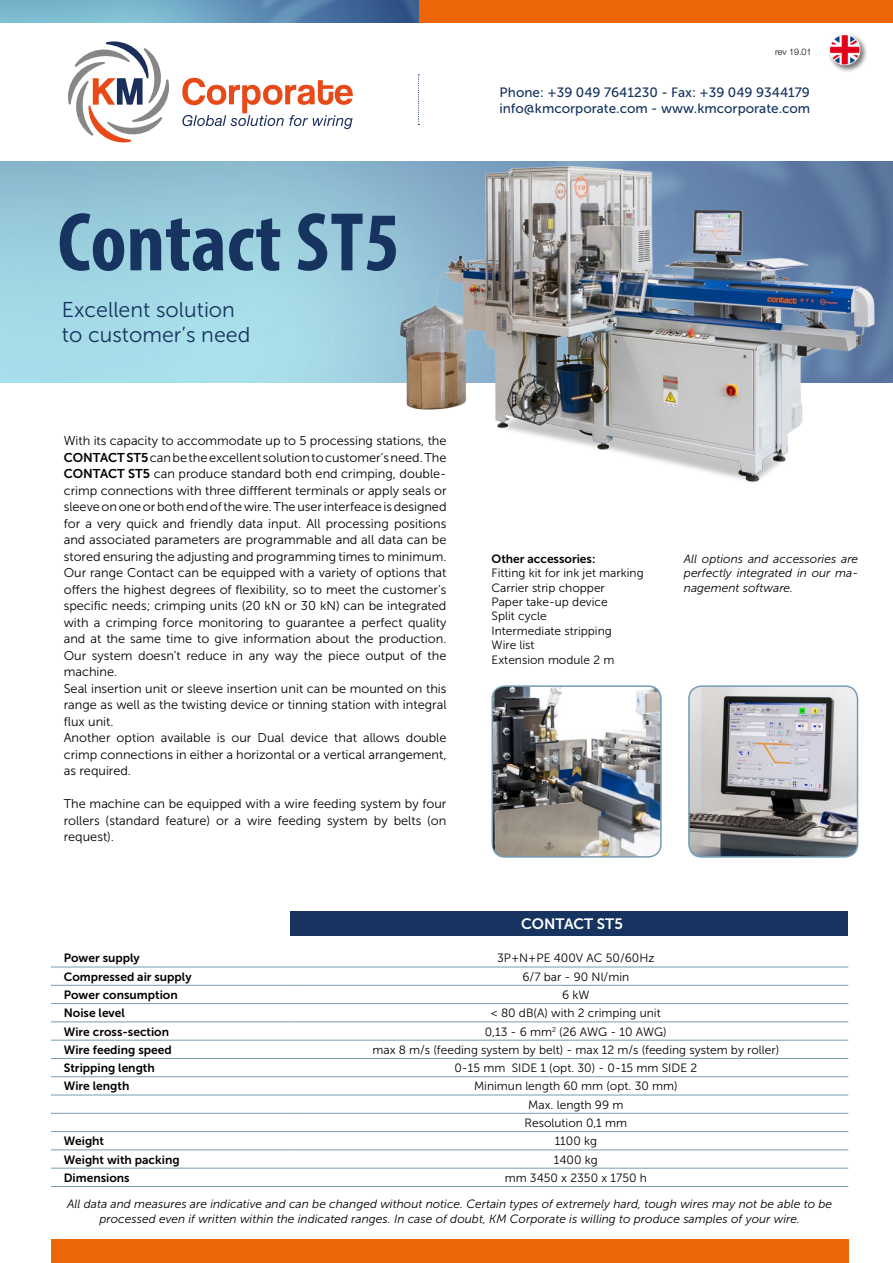
<style>
.page{position:relative;width:893px;height:1263px;background:#fff}
.page>*{position:absolute;margin:0;border:0;box-sizing:border-box;transform-origin:0 0}
.t1{font:700 condensed 84px "Myriad Pro";color:#16345f}
.t2{font:21.45px/25.7px "Museo Sans 300";color:#16345f}
.t3{font:15px "Museo Sans 700";color:#fff}
.t4{font:13.5px/16.2px "Museo Sans 500";color:#16345f}
.t5{font:12.75px/16.5px "Museo Sans 300";color:#000}
.t6{font:12px/14.4px "Museo Sans 300";color:#000}
.t7{font:italic 12px/14.4px "Museo Sans 300";color:#000;text-align:center}
.t8{font:12px "Museo Sans 700";color:#000}
.t9{font:300 9px "Helvetica Neue";color:#000}
.s1{font-family:"Museo Sans 700"}
</style>
<div class="page">
<img style="left:691px;top:686px;width:166px;height:169px">
<div style="left:688px;top:685px;width:170px;height:173px;border:2px solid #739db3;border-radius:13px"></div>
<div style="left:827px;top:32px;width:41px;height:41px;background:#000;opacity:.53"></div>
<img style="left:829px;top:34px;width:31px;height:31px;border-radius:16px">
<div style="left:51px;top:1239px;width:797px;height:24px;background:#ec6608"></div>
<img style="left:0;top:162px;width:893px;height:221px">
<div style="left:412px;top:0;width:481px;height:23px;background:#ec6608"></div>
<svg style="left:418px;top:74px;width:1px;height:48px"></svg>
<img style="left:0;top:0;width:418px;height:23px">
<div style="left:291px;top:911px;width:557px;height:24px;background:#16345f"></div>
<hr style="left:51px;top:967px;width:240px;height:1px;background:#739db3">
<hr style="left:291px;top:967px;width:557px;height:1px;background:#739db3">
<hr style="left:51px;top:985px;width:240px;height:1px;background:#739db3">
<hr style="left:291px;top:985px;width:557px;height:1px;background:#739db3">
<hr style="left:51px;top:1003px;width:240px;height:1px;background:#739db3">
<hr style="left:291px;top:1003px;width:557px;height:1px;background:#739db3">
<hr style="left:51px;top:1021px;width:240px;height:1px;background:#739db3">
<hr style="left:291px;top:1021px;width:557px;height:1px;background:#739db3">
<hr style="left:51px;top:1040px;width:240px;height:1px;background:#739db3">
<hr style="left:291px;top:1040px;width:557px;height:1px;background:#739db3">
<hr style="left:51px;top:1058px;width:240px;height:1px;background:#739db3">
<hr style="left:291px;top:1058px;width:557px;height:1px;background:#739db3">
<hr style="left:51px;top:1076px;width:240px;height:1px;background:#739db3">
<hr style="left:291px;top:1076px;width:557px;height:1px;background:#739db3">
<hr style="left:51px;top:1095px;width:240px;height:1px;background:#739db3">
<hr style="left:291px;top:1095px;width:557px;height:1px;background:#739db3">
<hr style="left:51px;top:1113px;width:240px;height:1px;background:#739db3">
<hr style="left:291px;top:1113px;width:557px;height:1px;background:#739db3">
<hr style="left:51px;top:1131px;width:240px;height:1px;background:#739db3">
<hr style="left:291px;top:1131px;width:557px;height:1px;background:#739db3">
<hr style="left:51px;top:1149px;width:240px;height:1px;background:#739db3">
<hr style="left:291px;top:1149px;width:557px;height:1px;background:#739db3">
<hr style="left:51px;top:1168px;width:240px;height:1px;background:#739db3">
<hr style="left:291px;top:1168px;width:557px;height:1px;background:#739db3">
<hr style="left:51px;top:1186px;width:240px;height:1px;background:#739db3">
<hr style="left:291px;top:1186px;width:557px;height:1px;background:#739db3">
<img style="left:353px;top:123px;width:537px;height:359px">
<img style="left:492px;top:688px;width:167px;height:169px">
<div style="left:492px;top:685px;width:170px;height:173px;border:2px solid #739db3;border-radius:13px"></div>
<svg style="left:68px;top:41px;width:101px;height:102px"></svg>
<svg style="left:182px;top:78px;width:171px;height:51px"></svg>
<p class="t9" style="left:775px;top:46px;width:38px">rev 19.01</p>
<h1 class="t1" style="left:58px;top:190px;width:344px">Contact ST5</h1>
<h2 class="t2" style="left:62px;top:297px;width:190px">Excellent solution to customer’s need</h2>
<p class="t5" style="left:64px;top:433px;width:384px">With its capacity to accommodate up to 5 processing stations, the <span class="s1">CONTACT ST5</span> can be the excellent solution to customer’s need. The <span class="s1">CONTACT ST5</span> can produce standard both end crimping, double&shy;crimp connections with three diffferent terminals or apply seals or sleeve on one or both end of the wire. The user interfeace is designed for a very quick and friendly data input. All processing positions and associated parameters are programmable and all data can be stored ensuring the adjusting and programming times to minimum.<br>Our range Contact can be equipped with a variety of options that offers the highest degrees of flexibility, so to meet the customer’s specific needs; crimping units (20 kN or 30 kN) can be integrated with a crimping force monitoring to guarantee a perfect quality and at the same time to give information about the production.<br>Our system doesn’t reduce in any way the piece output of the machine.<br>Seal insertion unit or sleeve insertion unit can be mounted on this range as well as the twisting device or tinning station with integral flux unit.<br>Another option available is our Dual device that allows double crimp connections in either a horizontal or a vertical arrangement, as required.</p>
<p class="t5" style="left:64px;top:795px;width:384px;text-align:justify">The machine can be equipped with a wire feeding system by four rollers (standard feature) or a wire feeding system by belts (on request).</p>
<p class="t4" style="left:499px;top:84px;width:312px">Phone: +39 049 7641230 - Fax: +39 049 9344179 info@kmcorporate.com - www.kmcorporate.com</p>
<p class="t8" style="left:492px;top:552px;width:105px">Other accessories:</p>
<p class="t6" style="left:492px;top:566px;width:154px">Fitting kit for ink jet marking<br>Carrier strip chopper<br>Paper take-up device<br>Split cycle<br>Intermediate stripping<br>Wire list<br>Extension module 2 m</p>
<p class="t7" style="left:684px;top:552px;width:176px;text-align:justify">All options and accessories are perfectly integrated in our ma&shy;nagement software.</p>
<p class="t3" style="left:521px;top:916px;width:103px">CONTACT ST5</p>
<p class="t8" style="left:64px;top:951px;width:78px">Power supply</p>
<p class="t6" style="left:497px;top:951px;width:159px">3P+N+PE 400V AC 50/60Hz</p>
<p class="t8" style="left:64px;top:970px;width:129px">Compressed air supply</p>
<p class="t6" style="left:522px;top:969px;width:108px">6/7 bar - 90 Nl/min</p>
<p class="t8" style="left:64px;top:988px;width:115px">Power consumption</p>
<p class="t6" style="left:562px;top:988px;width:29px">6 kW</p>
<p class="t8" style="left:64px;top:1006px;width:63px">Noise level</p>
<p class="t6" style="left:491px;top:1006px;width:171px">&lt; 80 dB(A) with 2 crimping unit</p>
<p class="t8" style="left:64px;top:1025px;width:107px">Wire cross-section</p>
<p class="t6" style="left:485px;top:1024px;width:183px">0,13 - 6 mm<sup>2</sup> (26 AWG - 10 AWG)</p>
<p class="t8" style="left:64px;top:1043px;width:109px">Wire feeding speed</p>
<p class="t6" style="left:372px;top:1042px;width:408px">max 8 m/s (feeding system by belt) - max 12 m/s (feeding system by roller)</p>
<p class="t8" style="left:64px;top:1061px;width:93px">Stripping length</p>
<p class="t6" style="left:454px;top:1061px;width:244px">0-15 mm SIDE 1 (opt. 30) - 0-15 mm SIDE 2</p>
<p class="t8" style="left:64px;top:1079px;width:67px">Wire length</p>
<p class="t6" style="left:474px;top:1077px;width:205px;line-height:18.3px;text-align:center">Minimun length 60 mm (opt. 30 mm)<br>Max. length 99 m<br>Resolution 0,1 mm</p>
<p class="t8" style="left:64px;top:1134px;width:42px">Weight</p>
<p class="t6" style="left:555px;top:1134px;width:44px">1100 kg</p>
<p class="t8" style="left:64px;top:1153px;width:117px">Weight with packing</p>
<p class="t6" style="left:554px;top:1152px;width:45px">1400 kg</p>
<p class="t8" style="left:64px;top:1171px;width:67px">Dimensions</p>
<p class="t6" style="left:505px;top:1170px;width:144px">mm 3450 x 2350 x 1750 h</p>
<p class="t7" style="left:67px;top:1197px;width:766px">All data and measures are indicative and can be changed without notice. Certain types of extremely hard, tough wires may not be able to be processed even if written within the indicated ranges. In case of doubt, KM Corporate is willing to produce samples of your wire.</p>
</div>
